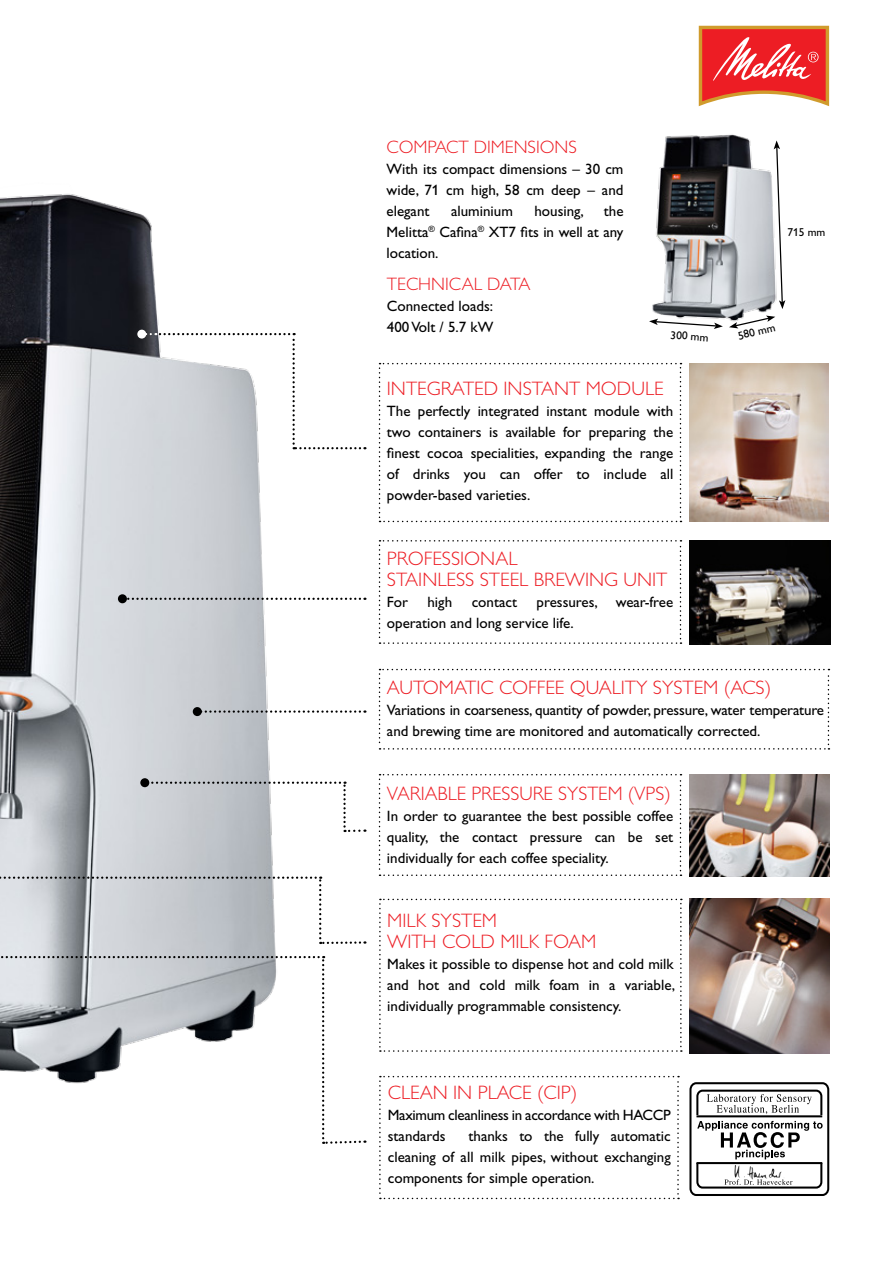
<style>
.page{position:relative;width:893px;height:1263px;background:#fff}
.page>*{position:absolute;margin:0;border:0;box-sizing:border-box;transform-origin:0 0}
.t1{font:300 19.5px/21px "Gill Sans";color:#ed1d24}
.t2{font:300 18px "Gill Sans";color:#ed1d24}
.t3{font:15px/21px "Gill Alt One";color:#000;text-align:justify}
.t4{font:15px/21px "Gill Alt One";letter-spacing:-.02em;color:#000}
.t5{font:15px/21px "Gill Sans";color:#000}
.t6{font:11.4px "Gill Alt One";color:#000}
</style>
<div class="page">
<img style="left:0;top:194px;width:342px;height:762px">
<img style="left:689px;top:363px;width:140px;height:159px">
<img style="left:689px;top:540px;width:141px;height:105px">
<svg style="left:699px;top:26px;width:130px;height:80px"></svg>
<svg style="left:0;top:956px;width:365px;height:188px"></svg>
<svg style="left:0;top:876px;width:365px;height:68px"></svg>
<svg style="left:145px;top:781px;width:220px;height:51px"></svg>
<div style="left:140px;top:778px;width:9px;height:9px;background:#000;border-radius:50%"></div>
<svg style="left:127px;top:598px;width:238px;height:2px"></svg>
<div style="left:118px;top:594px;width:9px;height:9px;background:#000;border-radius:50%"></div>
<svg style="left:202px;top:710px;width:163px;height:3px"></svg>
<div style="left:193px;top:707px;width:9px;height:9px;background:#000;border-radius:50%"></div>
<img style="left:689px;top:774px;width:140px;height:102px">
<svg style="left:379px;top:363px;width:302px;height:159px"></svg>
<svg style="left:379px;top:774px;width:302px;height:102px"></svg>
<svg style="left:379px;top:540px;width:302px;height:104px"></svg>
<svg style="left:379px;top:669px;width:450px;height:81px"></svg>
<svg style="left:379px;top:1076px;width:300px;height:123px"></svg>
<img style="left:690px;top:899px;width:140px;height:154px">
<svg style="left:379px;top:899px;width:303px;height:153px"></svg>
<div style="left:689px;top:1082px;width:140px;height:114px;border:2px solid #000;border-radius:6px"></div>
<img style="left:734px;top:1165px;width:48px;height:14px">
<div style="left:696px;top:1090px;width:126px;height:98px;border:2px solid #000;border-radius:5px"></div>
<div style="left:695px;top:1115px;width:129px;height:48px;background:#fff"></div>
<hr style="left:696px;top:1115px;width:126px;height:2px;background:#000">
<hr style="left:696px;top:1162px;width:126px;height:2px;background:#000">
<svg style="left:697px;top:1121px;width:126px;height:38px"></svg>
<svg style="left:707px;top:1094px;width:105px;height:20px"></svg>
<svg style="left:724px;top:1179px;width:68px;height:6px"></svg>
<svg style="left:142px;top:333px;width:223px;height:116px"></svg>
<div style="left:137px;top:330px;width:9px;height:9px;background:#fff;border-radius:50%"></div>
<img style="left:649px;top:134px;width:135px;height:193px">
<p class="t2" style="left:387px;top:137px;width:192px">COMPACT DIMENSIONS</p>
<p class="t3" style="left:387px;top:158px;width:238px">With its compact dimensions – 30 cm wide, 71 cm high, 58 cm deep – and elegant</p>
<p class="t3" style="left:387px;top:200px;width:238px;text-indent:217px">the Melitta<sup>®</sup> Cafina<sup>®</sup> XT7 fits in well at any location.</p>
<p class="t3" style="left:451px;top:200px;width:63px">aluminium</p>
<p class="t3" style="left:534px;top:200px;width:51px">housing,</p>
<p class="t2" style="left:387px;top:274px;width:145px">TECHNICAL DATA</p>
<p class="t5" style="left:387px;top:296px;width:108px">Connected loads:<br>400 Volt / 5.7 kW</p>
<p class="t6" style="left:787px;top:226px;width:40px">715 mm</p>
<p class="t6" style="left:671px;top:328px;width:40px;rotate:4deg">300 mm</p>
<p class="t6" style="left:737px;top:329px;width:40px;rotate:-13deg">580 mm</p>
<h1 class="t1" style="left:387px;top:378px;width:278px">INTEGRATED INSTANT MODULE</h1>
<p class="t3" style="left:387px;top:400px;width:288px">The perfectly integrated instant module with two containers is available for preparing the finest cocoa specialities, expanding the range of drinks you can offer to include all powder-based varieties.</p>
<h1 class="t1" style="left:387px;top:548px;width:282px">PROFESSIONAL<br>STAINLESS STEEL BREWING UNIT</h1>
<p class="t3" style="left:387px;top:592px;width:23px">For</p>
<p class="t3" style="left:427px;top:592px;width:26px">high</p>
<p class="t3" style="left:472px;top:592px;width:47px">contact</p>
<p class="t3" style="left:387px;top:592px;width:288px;text-indent:150px">pressures, wear-free operation and long service life.</p>
<h1 class="t1" style="left:387px;top:677px;width:386px">AUTOMATIC COFFEE QUALITY SYSTEM (ACS)</h1>
<p class="t3" style="left:387px;top:699px;width:439px">Variations in coarseness, quantity of powder, pressure, water temperature and brewing time are monitored and automatically corrected.</p>
<h1 class="t1" style="left:387px;top:783px;width:285px">VARIABLE PRESSURE SYSTEM (VPS)</h1>
<p class="t3" style="left:387px;top:806px;width:288px">In order to guarantee the best possible coffee quality, the contact pressure can be set individually for each coffee speciality.</p>
<h1 class="t1" style="left:387px;top:910px;width:211px">MILK SYSTEM<br>WITH COLD MILK FOAM</h1>
<p class="t3" style="left:387px;top:953px;width:289px">Makes it possible to dispense hot and cold milk and hot and cold milk foam in a variable, individually programmable consistency.</p>
<h1 class="t1" style="left:388px;top:1082px;width:191px">CLEAN IN PLACE (CIP)</h1>
<p class="t4" style="left:388px;top:1105px;width:284px">Maximum cleanliness in accordance with HACCP standards</p>
<p class="t3" style="left:388px;top:1126px;width:284px;text-indent:81px">thanks to the fully automatic cleaning of all milk pipes, without exchanging components for simple operation.</p>
</div>
